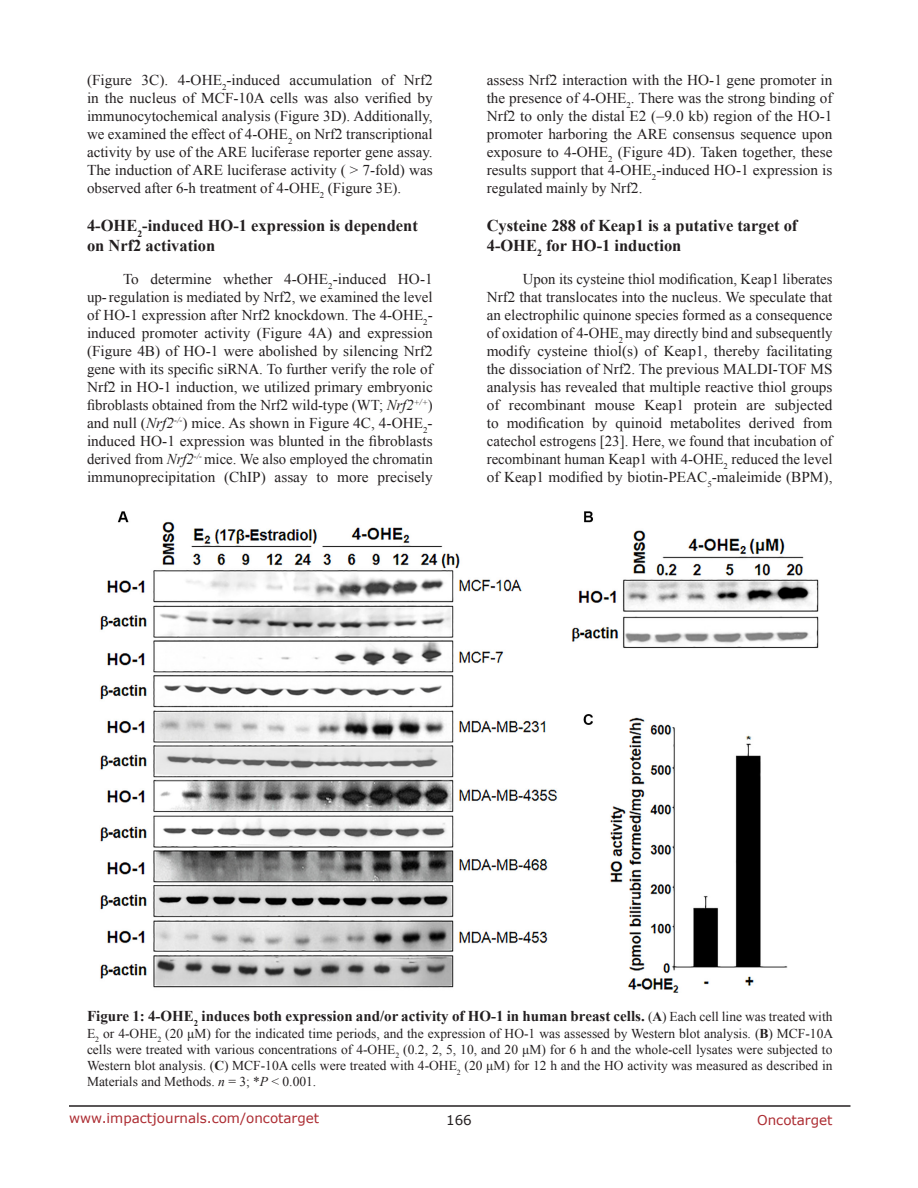
<style>
.page{position:relative;width:918px;height:1188px;background:#fff}
.page>*{position:absolute;margin:0;border:0;box-sizing:border-box;transform-origin:0 0}
.SubHeading_middle{font:700 16.5px/19.8px "Times New Roman";color:#231f20}
.BodyText{font:15px/18px "Times New Roman";color:#231f20;text-align:justify}
.FigureText{font:700 15px "Times New Roman";color:#231f20}
.FigureText-2{font:13.5px/16.2px "Times New Roman";color:#231f20;text-align:justify}
.t1{font:13.5px "Verdana";color:#ac2b31}
.t2{font:13.5px "Verdana";color:#231f20}
.s1{font-style:italic}
.s2{font-weight:400;font-size:13.5px}
.s3{font-size:13.5px}
.s4{font-weight:700}
</style>
<div class="page">
<hr style="left:69px;top:1105px;width:781px;height:2px;background:#231f20">
<img style="left:100px;top:511px;width:719px;height:482px">
<p class="BodyText" style="left:87px;top:71px;width:347px">(Figure 3C). 4-OHE<sub>2</sub>-induced accumulation of Nrf2 in the nucleus of MCF-10A cells was also verified by immunocytochemical analysis (Figure 3D). Additionally, we examined the effect of 4-OHE<sub>2</sub> on Nrf2 transcriptional activity by use of the ARE luciferase reporter gene assay.<br>The induction of ARE luciferase activity ( &gt; 7-fold) was observed after 6-h treatment of 4-OHE<sub>2</sub> (Figure 3E).</p>
<p class="SubHeading_middle" style="left:87px;top:215px;width:332px">4-OHE<sub>2</sub>-induced HO-1 expression is dependent on Nrf2 activation</p>
<p class="BodyText" style="left:87px;top:270px;width:347px;text-indent:36px">To determine whether 4-OHE<sub>2</sub>-induced HO-1 up-regulation is mediated by Nrf2, we examined the level of HO-1 expression after Nrf2 knockdown. The 4-OHE<sub>2</sub>- induced promoter activity (Figure 4A) and expression (Figure 4B) of HO-1 were abolished by silencing Nrf2 gene with its specific siRNA. To further verify the role of Nrf2 in HO-1 induction, we utilized primary embryonic fibroblasts obtained from the Nrf2 wild-type (WT; <span class="s1">Nrf2</span><sup>+/+</sup>) and null (<span class="s1">Nrf2</span><sup>-/-</sup>) mice. As shown in Figure 4C, 4-OHE<sub>2</sub>- induced HO-1 expression was blunted in the fibroblasts derived from <span class="s1">Nrf2</span><sup>-/-</sup> mice. We also employed the chromatin immunoprecipitation (ChIP) assay to more precisely</p>
<p class="BodyText" style="left:487px;top:71px;width:347px">assess Nrf2 interaction with the HO-1 gene promoter in the presence of 4-OHE<sub>2</sub>. There was the strong binding of Nrf2 to only the distal E2 (−9.0 kb) region of the HO-1 promoter harboring the ARE consensus sequence upon exposure to 4-OHE<sub>2</sub> (Figure 4D). Taken together, these results support that 4-OHE<sub>2</sub>-induced HO-1 expression is regulated mainly by Nrf2.</p>
<p class="SubHeading_middle" style="left:487px;top:215px;width:312px">Cysteine 288 of Keap1 is a putative target of<br>4-OHE<sub>2</sub> for HO-1 induction</p>
<p class="BodyText" style="left:487px;top:270px;width:347px;text-indent:36px">Upon its cysteine thiol modification, Keap1 liberates Nrf2 that translocates into the nucleus. We speculate that an electrophilic quinone species formed as a consequence of oxidation of 4-OHE<sub>2</sub> may directly bind and subsequently modify cysteine thiol(s) of Keap1, thereby facilitating the dissociation of Nrf2. The previous MALDI-TOF MS analysis has revealed that multiple reactive thiol groups of recombinant mouse Keap1 protein are subjected to modification by quinoid metabolites derived from catechol estrogens [23]. Here, we found that incubation of recombinant human Keap1 with 4-OHE<sub>2</sub> reduced the level of Keap1 modified by biotin-PEAC<sub>5</sub>-maleimide (BPM),</p>
<p class="FigureText" style="left:87px;top:1006px;width:747px">Figure 1: 4-OHE<sub>2</sub> induces both expression and/or activity of HO-1 in human breast cells. <span class="s2">(</span><span class="s3">A</span><span class="s2">) Each cell line was treated with</span></p>
<p class="FigureText-2" style="left:87px;top:1025px;width:748px">E<sub>2</sub> or 4-OHE<sub>2</sub> (20 μM) for the indicated time periods, and the expression of HO-1 was assessed by Western blot analysis. (<span class="s4">B</span>) MCF-10A cells were treated with various concentrations of 4-OHE<sub>2</sub> (0.2, 2, 5, 10, and 20 μM) for 6 h and the whole-cell lysates were subjected to Western blot analysis. (<span class="s4">C</span>) MCF-10A cells were treated with 4-OHE<sub>2</sub> (20 μM) for 12 h and the HO activity was measured as described in Materials and Methods. <span class="s1">n</span> = 3; *<span class="s1">P</span> &lt; 0.001.</p>
<p class="t1" style="left:69px;top:1109px;width:252px">www.impactjournals.com/oncotarget</p>
<p class="t2" style="left:446px;top:1111px;width:27px">166</p>
<p class="t1" style="left:757px;top:1111px;width:77px">Oncotarget</p>
</div>
